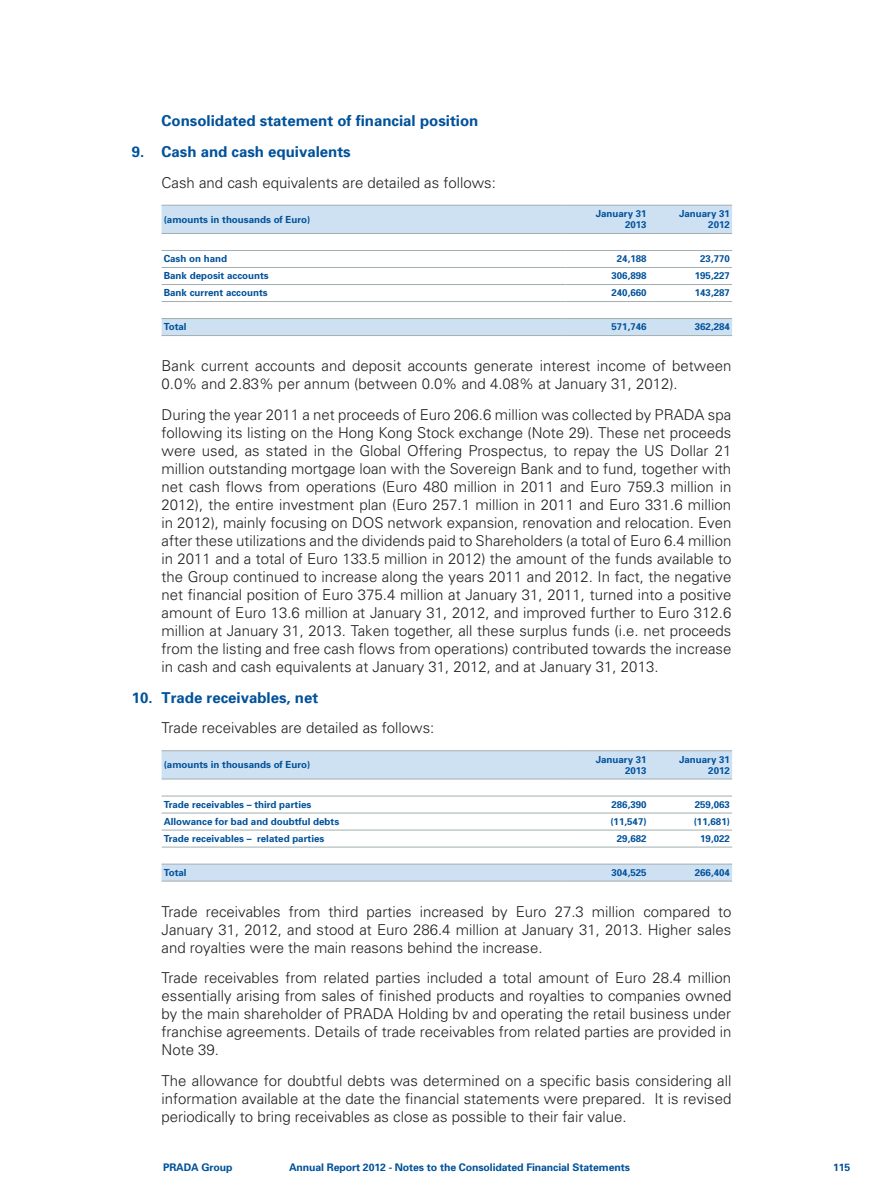
<style>
.page{position:relative;width:893px;height:1191px;background:#fff}
.page>*{position:absolute;margin:0;border:0;box-sizing:border-box;transform-origin:0 0}
.t1{font:300 15px/18px "Univers";color:#231f20;text-align:justify}
.t2{font:700 15px "Univers";color:#01529b}
.t3{font:700 10.5px "Univers";letter-spacing:-.01em;color:#01529b}
.t4{font:700 9.75px/11.2px "Univers";color:#01529b;text-align:right}
</style>
<div class="page">
<svg style="left:162px;top:206px;width:570px;height:129px"></svg>
<hr style="left:162px;top:205px;width:403px;height:1px;background:#a2aeaf">
<hr style="left:565px;top:205px;width:84px;height:1px;background:#a2aeaf">
<hr style="left:649px;top:205px;width:83px;height:1px;background:#a2aeaf">
<hr style="left:162px;top:233px;width:403px;height:1px;background:#a2aeaf">
<hr style="left:565px;top:233px;width:84px;height:1px;background:#a2aeaf">
<hr style="left:649px;top:233px;width:83px;height:1px;background:#a2aeaf">
<hr style="left:162px;top:250px;width:403px;height:1px;background:#a2aeaf">
<hr style="left:565px;top:250px;width:84px;height:1px;background:#a2aeaf">
<hr style="left:649px;top:250px;width:83px;height:1px;background:#a2aeaf">
<hr style="left:162px;top:267px;width:403px;height:1px;background:#a2aeaf">
<hr style="left:565px;top:267px;width:84px;height:1px;background:#a2aeaf">
<hr style="left:649px;top:267px;width:83px;height:1px;background:#a2aeaf">
<hr style="left:162px;top:284px;width:403px;height:1px;background:#a2aeaf">
<hr style="left:565px;top:284px;width:84px;height:1px;background:#a2aeaf">
<hr style="left:649px;top:284px;width:83px;height:1px;background:#a2aeaf">
<hr style="left:162px;top:301px;width:403px;height:1px;background:#a2aeaf">
<hr style="left:565px;top:301px;width:84px;height:1px;background:#a2aeaf">
<hr style="left:649px;top:301px;width:83px;height:1px;background:#a2aeaf">
<hr style="left:162px;top:318px;width:403px;height:1px;background:#a2aeaf">
<hr style="left:162px;top:335px;width:403px;height:1px;background:#a2aeaf">
<hr style="left:565px;top:318px;width:84px;height:1px;background:#a2aeaf">
<hr style="left:565px;top:335px;width:84px;height:1px;background:#a2aeaf">
<hr style="left:649px;top:318px;width:83px;height:1px;background:#a2aeaf">
<hr style="left:649px;top:335px;width:83px;height:1px;background:#a2aeaf">
<svg style="left:162px;top:751px;width:570px;height:129px"></svg>
<hr style="left:162px;top:750px;width:403px;height:1px;background:#a2aeaf">
<hr style="left:565px;top:750px;width:84px;height:1px;background:#a2aeaf">
<hr style="left:649px;top:750px;width:83px;height:1px;background:#a2aeaf">
<hr style="left:162px;top:778px;width:403px;height:1px;background:#a2aeaf">
<hr style="left:565px;top:778px;width:84px;height:1px;background:#a2aeaf">
<hr style="left:649px;top:778px;width:83px;height:1px;background:#a2aeaf">
<hr style="left:162px;top:795px;width:403px;height:1px;background:#a2aeaf">
<hr style="left:565px;top:795px;width:84px;height:1px;background:#a2aeaf">
<hr style="left:649px;top:795px;width:83px;height:1px;background:#a2aeaf">
<hr style="left:162px;top:812px;width:403px;height:1px;background:#a2aeaf">
<hr style="left:565px;top:812px;width:84px;height:1px;background:#a2aeaf">
<hr style="left:649px;top:812px;width:83px;height:1px;background:#a2aeaf">
<hr style="left:162px;top:829px;width:403px;height:1px;background:#a2aeaf">
<hr style="left:565px;top:829px;width:84px;height:1px;background:#a2aeaf">
<hr style="left:649px;top:829px;width:83px;height:1px;background:#a2aeaf">
<hr style="left:162px;top:846px;width:403px;height:1px;background:#a2aeaf">
<hr style="left:565px;top:846px;width:84px;height:1px;background:#a2aeaf">
<hr style="left:649px;top:846px;width:83px;height:1px;background:#a2aeaf">
<hr style="left:162px;top:863px;width:403px;height:1px;background:#a2aeaf">
<hr style="left:162px;top:880px;width:403px;height:1px;background:#a2aeaf">
<hr style="left:565px;top:863px;width:84px;height:1px;background:#a2aeaf">
<hr style="left:565px;top:880px;width:84px;height:1px;background:#a2aeaf">
<hr style="left:649px;top:863px;width:83px;height:1px;background:#a2aeaf">
<hr style="left:649px;top:880px;width:83px;height:1px;background:#a2aeaf">
<p class="t2" style="left:162px;top:111px;width:318px">Consolidated statement of financial position</p>
<p class="t2" style="left:132px;top:142px;width:220px">9. Cash and cash equivalents</p>
<p class="t1" style="left:162px;top:173px;width:336px">Cash and cash equivalents are detailed as follows:</p>
<p class="t4" style="left:164px;top:213px;width:148px">(amounts in thousands of Euro)</p>
<p class="t4" style="left:596px;top:208px;width:52px">January 31<br>2013</p>
<p class="t4" style="left:679px;top:208px;width:52px">January 31<br>2012</p>
<p class="t4" style="left:164px;top:253px;width:65px">Cash on hand</p>
<p class="t4" style="left:617px;top:253px;width:31px">24,188</p>
<p class="t4" style="left:700px;top:253px;width:31px">23,770</p>
<p class="t4" style="left:164px;top:270px;width:107px">Bank deposit accounts</p>
<p class="t4" style="left:611px;top:270px;width:37px">306,898</p>
<p class="t4" style="left:695px;top:270px;width:37px">195,227</p>
<p class="t4" style="left:164px;top:287px;width:106px">Bank current accounts</p>
<p class="t4" style="left:611px;top:287px;width:37px">240,660</p>
<p class="t4" style="left:695px;top:287px;width:37px">143,287</p>
<p class="t4" style="left:164px;top:321px;width:24px">Total</p>
<p class="t4" style="left:611px;top:321px;width:37px">571,746</p>
<p class="t4" style="left:695px;top:321px;width:37px">362,284</p>
<p class="t1" style="left:162px;top:356px;width:571px">Bank current accounts and deposit accounts generate interest income of between<br>0.0% and 2.83% per annum (between 0.0% and 4.08% at January 31, 2012).</p>
<p class="t1" style="left:162px;top:405px;width:571px">During the year 2011 a net proceeds of Euro 206.6 million was collected by PRADA spa following its listing on the Hong Kong Stock exchange (Note 29). These net proceeds were used, as stated in the Global Offering Prospectus, to repay the US Dollar 21 million outstanding mortgage loan with the Sovereign Bank and to fund, together with net cash flows from operations (Euro 480 million in 2011 and Euro 759.3 million in 2012), the entire investment plan (Euro 257.1 million in 2011 and Euro 331.6 million in 2012), mainly focusing on DOS network expansion, renovation and relocation. Even after these utilizations and the dividends paid to Shareholders (a total of Euro 6.4 million in 2011 and a total of Euro 133.5 million in 2012) the amount of the funds available to the Group continued to increase along the years 2011 and 2012. In fact, the negative net financial position of Euro 375.4 million at January 31, 2011, turned into a positive amount of Euro 13.6 million at January 31, 2012, and improved further to Euro 312.6 million at January 31, 2013. Taken together, all these surplus funds (i.e. net proceeds from the listing and free cash flows from operations) contributed towards the increase in cash and cash equivalents at January 31, 2012, and at January 31, 2013.</p>
<p class="t2" style="left:132px;top:687px;width:188px">10. Trade receivables, net</p>
<p class="t1" style="left:162px;top:718px;width:274px">Trade receivables are detailed as follows:</p>
<p class="t4" style="left:164px;top:759px;width:148px">(amounts in thousands of Euro)</p>
<p class="t4" style="left:596px;top:753px;width:52px">January 31<br>2013</p>
<p class="t4" style="left:679px;top:753px;width:52px">January 31<br>2012</p>
<p class="t4" style="left:164px;top:798px;width:149px">Trade receivables – third parties</p>
<p class="t4" style="left:611px;top:798px;width:37px">286,390</p>
<p class="t4" style="left:695px;top:798px;width:37px">259,063</p>
<p class="t4" style="left:164px;top:815px;width:177px">Allowance for bad and doubtful debts</p>
<p class="t4" style="left:610px;top:815px;width:38px">(11,547)</p>
<p class="t4" style="left:694px;top:815px;width:38px">(11,681)</p>
<p class="t4" style="left:164px;top:832px;width:162px">Trade receivables – related parties</p>
<p class="t4" style="left:617px;top:832px;width:31px">29,682</p>
<p class="t4" style="left:700px;top:832px;width:31px">19,022</p>
<p class="t4" style="left:164px;top:866px;width:24px">Total</p>
<p class="t4" style="left:611px;top:866px;width:37px">304,525</p>
<p class="t4" style="left:695px;top:866px;width:37px">266,404</p>
<p class="t1" style="left:162px;top:901px;width:571px">Trade receivables from third parties increased by Euro 27.3 million compared to January 31, 2012, and stood at Euro 286.4 million at January 31, 2013. Higher sales and royalties were the main reasons behind the increase.</p>
<p class="t1" style="left:162px;top:968px;width:571px">Trade receivables from related parties included a total amount of Euro 28.4 million essentially arising from sales of finished products and royalties to companies owned by the main shareholder of PRADA Holding bv and operating the retail business under franchise agreements. Details of trade receivables from related parties are provided in Note 39.</p>
<p class="t1" style="left:162px;top:1071px;width:571px">The allowance for doubtful debts was determined on a specific basis considering all information available at the date the financial statements were prepared. It is revised periodically to bring receivables as close as possible to their fair value.</p>
<p class="t3" style="left:163px;top:1160px;width:71px">PRADA Group</p>
<p class="t3" style="left:289px;top:1160px;width:342px">Annual Report 2012 - Notes to the Consolidated Financial Statements</p>
<p class="t3" style="left:833px;top:1160px;width:19px">115</p>
</div>
